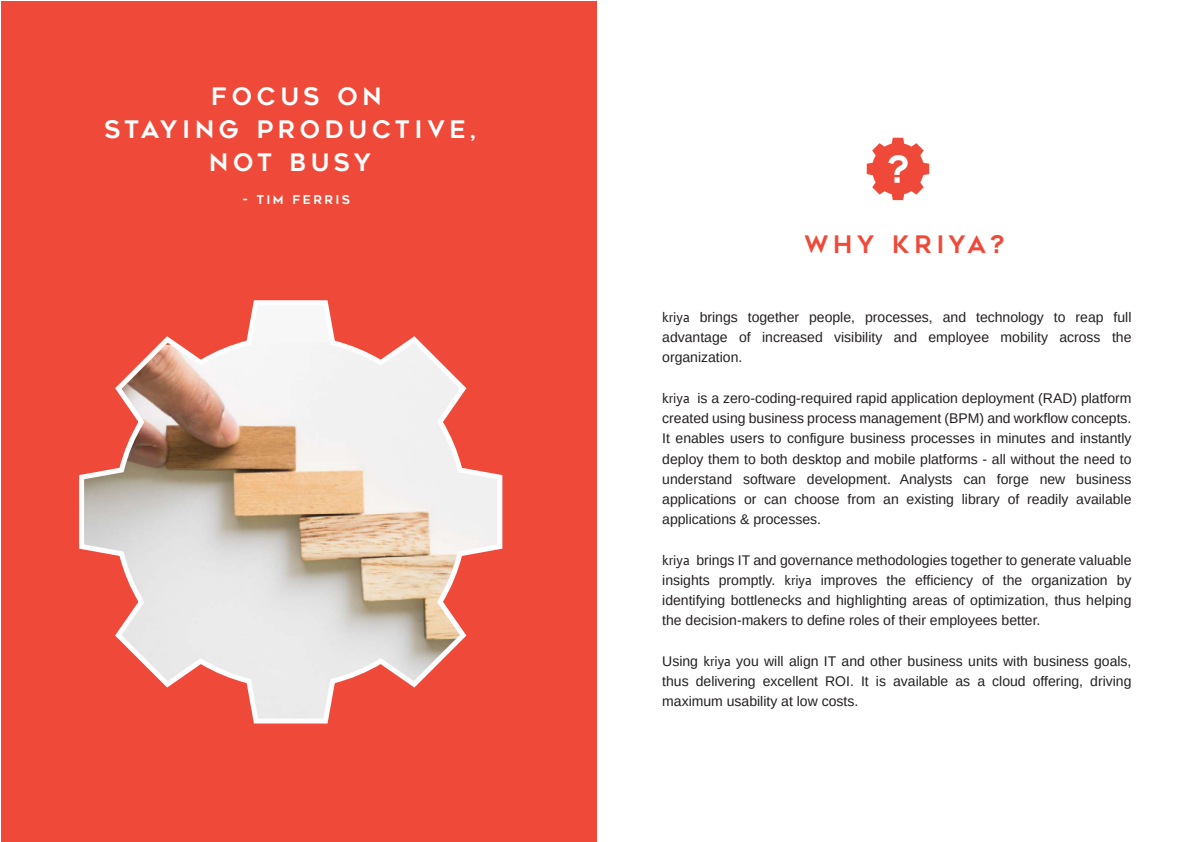
<style>
.page{position:relative;width:1191px;height:842px;background:#fff}
.page>*{position:absolute;margin:0;border:0;box-sizing:border-box;transform-origin:0 0}
.t1{font:24px/32.8px "Geometos";letter-spacing:.2em;color:#fff;text-align:center}
.t2{font:24px "Geometos";letter-spacing:.2em;color:#ef4a39}
.t3{font:14px/20.2px "Arimo";color:#231f20;text-align:justify}
.t4{font:12px "Geometos";letter-spacing:.2em;color:#fff}
.s1{font-family:"Anivers"}
</style>
<div class="page">
<div style="left:1px;top:1px;width:595px;height:841px;background:#ef4a39"></div>
<svg style="left:79px;top:300px;width:424px;height:424px"></svg>
<svg style="left:867px;top:138px;width:62px;height:62px"></svg>
<h1 class="t1" style="left:104px;top:80px;width:373px">FOCUS ON<br>STAYING PRODUCTIVE,<br>NOT BUSY</h1>
<p class="t4" style="left:243px;top:193px;width:109px">- TIM FERRIS</p>
<h1 class="t2" style="left:805px;top:231px;width:201px">WHY KRIYA?</h1>
<p class="t3" style="left:662px;top:307px;width:471px"><span class="s1">kriya</span> brings together people, processes, and technology to reap full advantage of increased visibility and employee mobility across the organization.</p>
<p class="t3" style="left:662px;top:388px;width:471px"><span class="s1">kriya</span> is a zero-coding-required rapid application deployment (RAD) platform created using business process management (BPM) and workflow concepts.<br>It enables users to configure business processes in minutes and instantly deploy them to both desktop and mobile platforms - all without the need to understand software development. Analysts can forge new business applications or can choose from an existing library of readily available applications &amp; processes.</p>
<p class="t3" style="left:662px;top:550px;width:471px"><span class="s1">kriya</span> brings IT and governance methodologies together to generate valuable insights promptly. <span class="s1">kriya</span> improves the efficiency of the organization by identifying bottlenecks and highlighting areas of optimization, thus helping the decision-makers to define roles of their employees better.</p>
<p class="t3" style="left:662px;top:651px;width:471px">Using <span class="s1">kriya</span> you will align IT and other business units with business goals, thus delivering excellent ROI. It is available as a cloud offering, driving maximum usability at low costs.</p>
</div>
